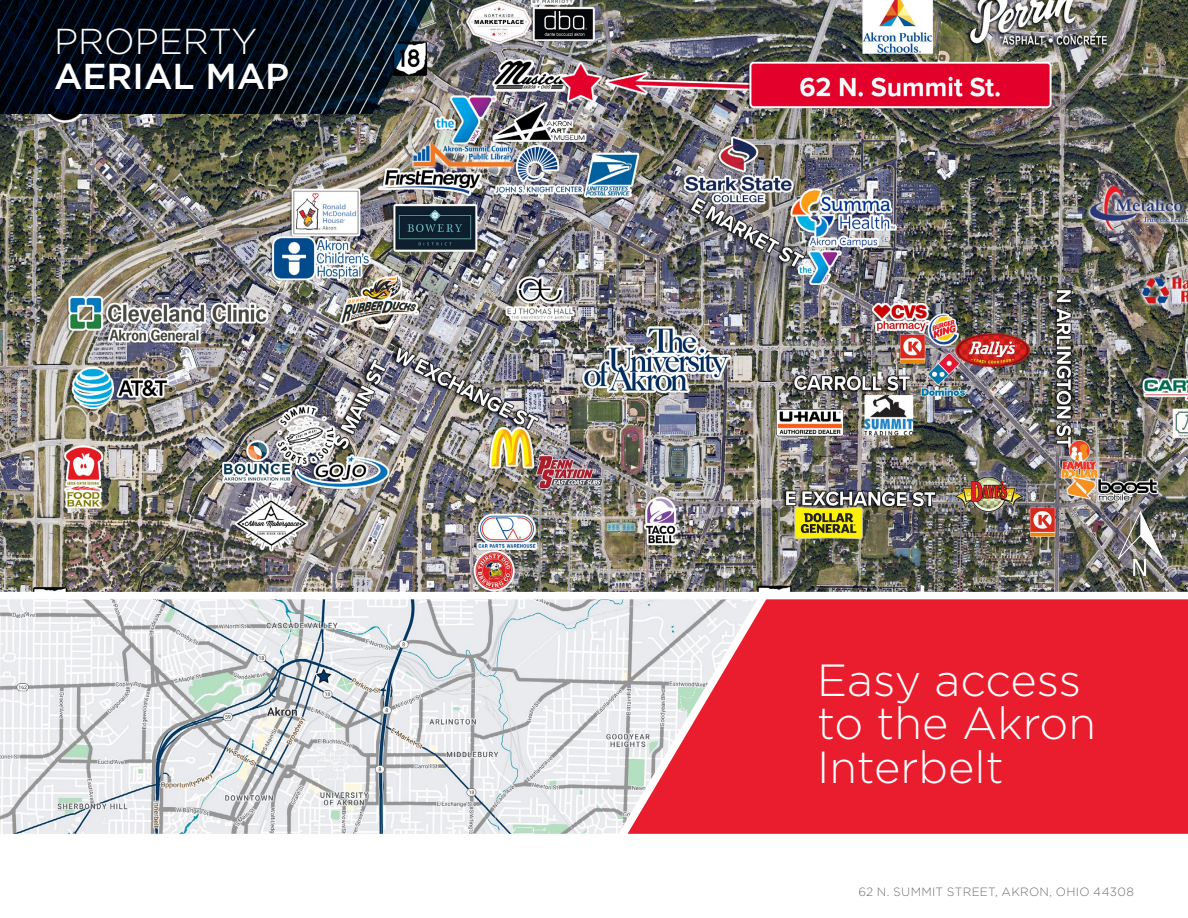
<style>
.page{position:relative;width:1188px;height:918px;background:#fff}
.page>*{position:absolute;margin:0;border:0;box-sizing:border-box;transform-origin:0 0}
.t1{font:300 45px/43.5px "Gotham";color:#fff}
.t2{font:500 36px "Gotham";color:#fff}
.t3{font:300 36px "Gotham";color:#fff}
.t4{font:300 12px "Gotham";letter-spacing:.025em;color:#6e7171}
</style>
<div class="page">
<img style="left:0;top:0;width:1188px;height:588px">
<svg style="left:0;top:0;width:441px;height:114px;background:#0e1823"></svg>
<div style="left:775px;top:588px;width:413px;height:246px;background:#e91d2d"></div>
<svg style="left:0;top:588px;width:775px;height:246px"></svg>
<img style="left:1115px;top:504px;width:55px;height:78px">
<h2 class="t3" style="left:54px;top:19px;width:205px">PROPERTY</h2>
<h2 class="t2" style="left:54px;top:53px;width:237px">AERIAL MAP</h2>
<h1 class="t1" style="left:817px;top:657px;width:280px">Easy access to the Akron<br>Interbelt</h1>
<p class="t4" style="left:858px;top:884px;width:277px">62 N. SUMMIT STREET, AKRON, OHIO 44308</p>
</div>
